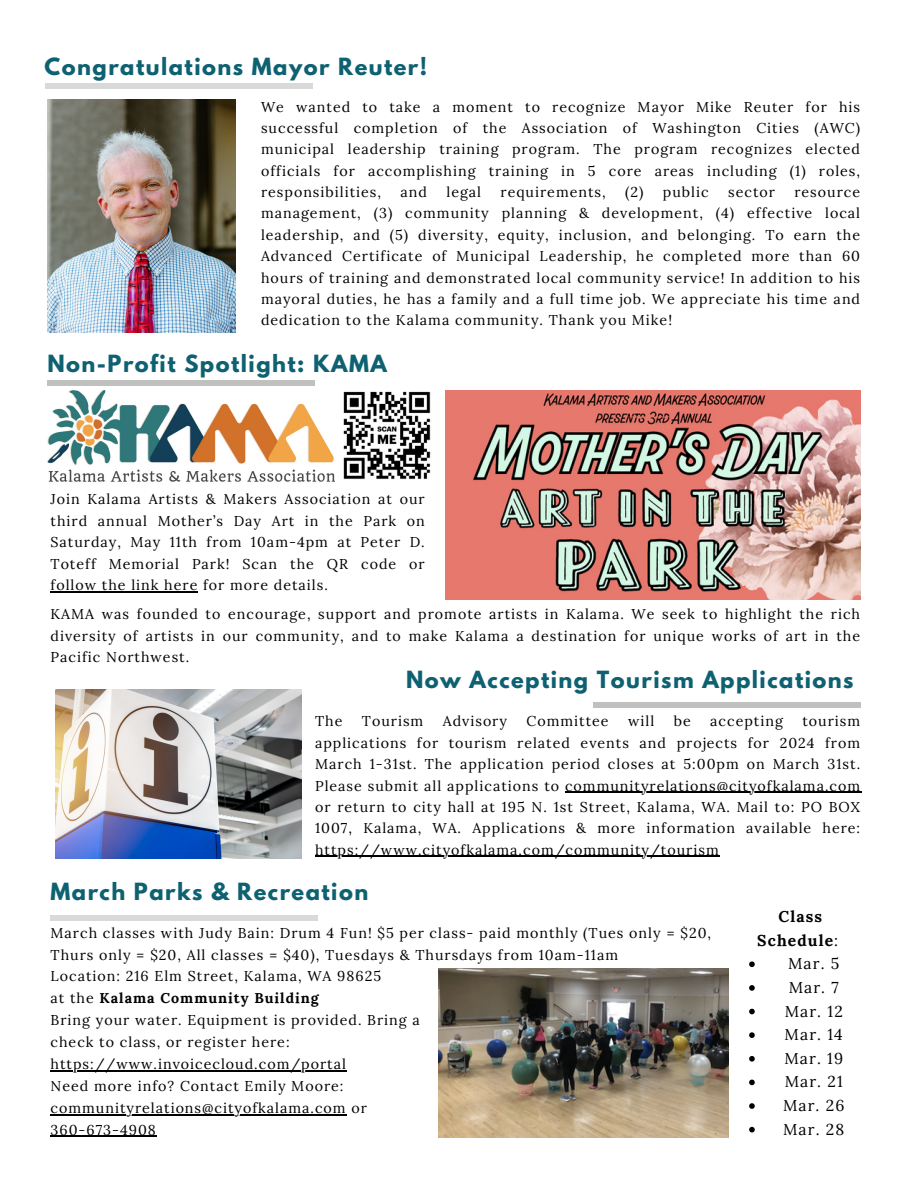
<style>
.page{position:relative;width:918px;height:1188px;background:#fff}
.page>*{position:absolute;margin:0;border:0;box-sizing:border-box;transform-origin:0 0}
.t1{font:700 21px "League Spartan";letter-spacing:.07em;color:#0e6171}
.t2{font:15.75px "Lora";letter-spacing:.07em;color:#000}
.t3{font:700 15.75px/23.7px "Lora";letter-spacing:.07em;color:#000;text-align:center}
.t4{font:14.25px/21.3px "Lora";letter-spacing:.07em;color:#000;text-align:justify}
.t5{font:700 14.25px "Lora";letter-spacing:.07em;color:#000}
.s1{font-weight:400}
</style>
<div class="page">
<div style="left:45px;top:83px;width:267px;height:6px;background:#d9d9d9"></div>
<img style="left:438px;top:968px;width:290px;height:169px">
<img style="left:47px;top:100px;width:188px;height:232px">
<div style="left:47px;top:380px;width:268px;height:6px;background:#c0c0be"></div>
<img style="left:47px;top:391px;width:288px;height:91px">
<img style="left:343px;top:391px;width:88px;height:89px">
<img style="left:446px;top:391px;width:415px;height:208px">
<div style="left:51px;top:915px;width:267px;height:6px;background:#d9d9d9"></div>
<div style="left:593px;top:702px;width:268px;height:6px;background:#c0c0be"></div>
<img style="left:56px;top:690px;width:245px;height:168px">
<hr style="left:51px;top:1070px;width:296px;height:1px;background:#000">
<hr style="left:51px;top:1114px;width:296px;height:1px;background:#000">
<hr style="left:51px;top:1136px;width:106px;height:1px;background:#000">
<svg style="left:749px;top:961px;width:6px;height:6px"></svg>
<svg style="left:749px;top:985px;width:6px;height:6px"></svg>
<svg style="left:749px;top:1009px;width:6px;height:5px"></svg>
<svg style="left:749px;top:1032px;width:6px;height:6px"></svg>
<svg style="left:749px;top:1056px;width:6px;height:6px"></svg>
<svg style="left:749px;top:1080px;width:6px;height:5px"></svg>
<svg style="left:749px;top:1103px;width:6px;height:6px"></svg>
<svg style="left:749px;top:1127px;width:6px;height:5px"></svg>
<hr style="left:51px;top:591px;width:147px;height:1px;background:#000">
<hr style="left:565px;top:792px;width:296px;height:1px;background:#000">
<hr style="left:315px;top:856px;width:405px;height:1px;background:#000">
<p class="t1" style="left:45px;top:56px;width:384px">Congratulations Mayor Reuter!</p>
<p class="t4" style="left:261px;top:96px;width:601px">We wanted to take a moment to recognize Mayor Mike Reuter for his successful completion of the Association of Washington Cities (AWC) municipal leadership training program. The program recognizes elected officials for accomplishing training in 5 core areas including (1) roles, responsibilities,</p>
<p class="t4" style="left:401px;top:181px;width:28px">and</p>
<p class="t4" style="left:446px;top:181px;width:36px">legal</p>
<p class="t4" style="left:501px;top:181px;width:107px">requirements,</p>
<p class="t4" style="left:625px;top:181px;width:85px">(2) public</p>
<p class="t4" style="left:728px;top:181px;width:48px">sector</p>
<p class="t4" style="left:261px;top:181px;width:601px;text-indent:533px">resource management, (3) community planning &amp; development, (4) effective local leadership, and (5) diversity, equity, inclusion, and belonging. To earn the Advanced Certificate of Municipal Leadership, he completed more than 60 hours of training and demonstrated local community service! In addition to his mayoral duties, he has a family and a full time job. We appreciate his time and dedication to the Kalama community. Thank you Mike!</p>
<p class="t1" style="left:47px;top:354px;width:341px">Non-Profit Spotlight: KAMA</p>
<p class="t4" style="left:51px;top:489px;width:376px">Join Kalama Artists &amp; Makers Association at our third annual Mother’s Day Art in the Park on Saturday, May 11th from 10am-4pm at Peter D.<br>Toteff Memorial Park! Scan the QR code or follow the link here for more details.</p>
<h1 class="t4" style="left:51px;top:603px;width:811px">KAMA was founded to encourage, support and promote artists in Kalama. We seek to highlight the rich diversity of artists in our community, and to make Kalama a destination for unique works of art in the Pacific Northwest.</h1>
<p class="t1" style="left:406px;top:669px;width:449px">Now Accepting Tourism Applications</p>
<p class="t4" style="left:315px;top:711px;width:29px">The</p>
<p class="t4" style="left:362px;top:711px;width:63px">Tourism</p>
<p class="t4" style="left:443px;top:711px;width:66px">Advisory</p>
<p class="t4" style="left:526px;top:711px;width:84px">Committee</p>
<p class="t4" style="left:628px;top:711px;width:28px">will</p>
<p class="t4" style="left:674px;top:711px;width:19px">be</p>
<p class="t4" style="left:710px;top:711px;width:74px">accepting</p>
<p class="t4" style="left:315px;top:711px;width:547px;text-indent:487px">tourism applications for tourism related events and projects for 2024 from March 1-31st. The application period closes at 5:00pm on March 31st.<br>Please submit all applications to communityrelations@cityofkalama.com or return to city hall at 195 N. 1st Street, Kalama, WA. Mail to: PO BOX 1007, Kalama, WA. Applications &amp; more information available here: https://www.cityofkalama.com/community/tourism</p>
<p class="t1" style="left:51px;top:881px;width:319px">March Parks &amp; Recreation</p>
<p class="t4" style="left:51px;top:922px;width:662px;line-height:21.9px">March classes with Judy Bain: Drum 4 Fun! $5 per class- paid monthly (Tues only = $20,<br>Thurs only = $20, All classes = $40), Tuesdays &amp; Thursdays from 10am-11am</p>
<p class="t4" style="left:51px;top:966px;width:332px">Location: 216 Elm Street, Kalama, WA 98625</p>
<h1 class="t5" style="left:51px;top:989px;width:270px"><span class="s1">at the</span> Kalama Community Building</h1>
<p class="t4" style="left:51px;top:1009px;width:371px;line-height:21.9px">Bring your water. Equipment is provided. Bring a check to class, or register here:</p>
<p class="t4" style="left:51px;top:1053px;width:297px;line-height:21.9px">https://www.invoicecloud.com/portal<br>Need more info? Contact Emily Moore:</p>
<p class="t4" style="left:51px;top:1097px;width:318px;line-height:21.9px">communityrelations@cityofkalama.com or<br>360-673-4908</p>
<p class="t3" style="left:757px;top:904px;width:82px">Class<br>Schedule<span class="s1">:</span></p>
<p class="t2" style="left:788px;top:954px;width:53px">Mar. 5</p>
<p class="t2" style="left:789px;top:977px;width:52px">Mar. 7</p>
<p class="t2" style="left:785px;top:1001px;width:60px">Mar. 12</p>
<p class="t2" style="left:785px;top:1024px;width:60px">Mar. 14</p>
<p class="t2" style="left:784px;top:1048px;width:60px">Mar. 19</p>
<p class="t2" style="left:785px;top:1072px;width:60px">Mar. 21</p>
<p class="t2" style="left:783px;top:1095px;width:63px">Mar. 26</p>
<p class="t2" style="left:783px;top:1119px;width:63px">Mar. 28</p>
</div>
